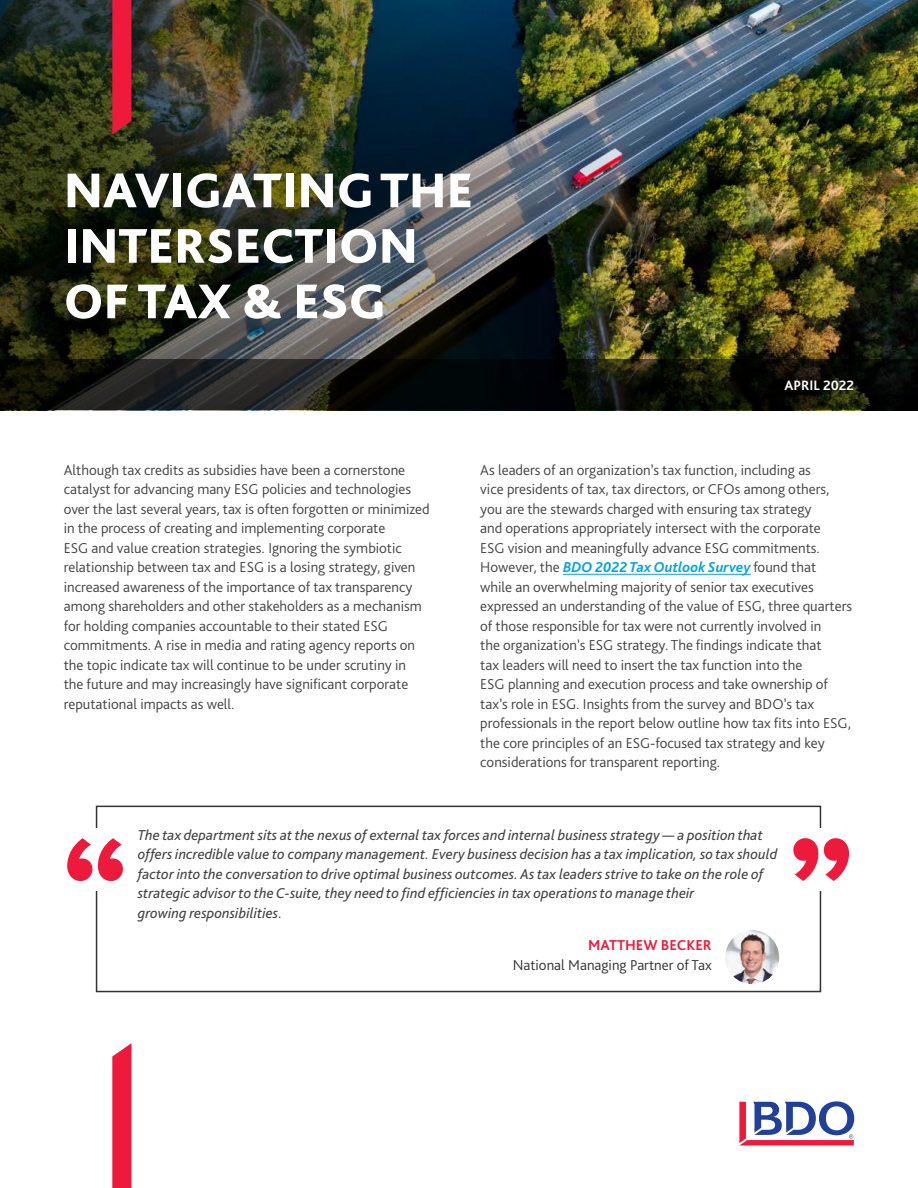
<style>
.page{position:relative;width:918px;height:1188px;background:#fff}
.page>*{position:absolute;margin:0;border:0;box-sizing:border-box;transform-origin:0 0}
.t1{font:800 51px/55.5px "Bliss Pro";color:#fff}
.t2{font:300 15px/19.5px "Bliss Pro";color:#424241}
.t3{font:italic 15px/19.5px "Bliss Pro";letter-spacing:.005em;color:#424241}
.t4{font:300 15px "Bliss Pro";color:#333}
.t5{font:700 15px "Bliss Pro";color:#ed1a3b}
.t6{font:700 14.25px "Bliss Pro";color:#fff}
.s1{font-weight:700;font-style:italic;color:#00a4df}
</style>
<div class="page">
<img style="left:671px;top:0;width:247px;height:359px">
<img style="left:0;top:0;width:671px;height:359px">
<svg style="left:112px;top:1043px;width:19px;height:145px"></svg>
<svg style="left:112px;top:0;width:19px;height:134px"></svg>
<hr style="left:563px;top:574px;width:188px;height:1px;background:#00a4df">
<svg style="left:0;top:359px;width:918px;height:51px"></svg>
<svg style="left:739px;top:1101px;width:115px;height:44px"></svg>
<div style="left:96px;top:806px;width:725px;height:186px;border:2px solid #333"></div>
<div style="left:64px;top:828px;width:64px;height:63px;background:#fff"></div>
<svg style="left:67px;top:838px;width:56px;height:43px"></svg>
<div style="left:789px;top:828px;width:64px;height:63px;background:#fff"></div>
<svg style="left:793px;top:838px;width:56px;height:43px"></svg>
<img style="left:725px;top:930px;width:54px;height:54px;border-radius:27px">
<h1 class="t1" style="left:64px;top:161px;width:411px">NAVIGATING THE<br>INTERSECTION<br>OF TAX &amp; ESG</h1>
<p class="t6" style="left:784px;top:377px;width:71px">APRIL 2022</p>
<p class="t2" style="left:64px;top:459px;width:367px">Although tax credits as subsidies have been a cornerstone catalyst for advancing many ESG policies and technologies over the last several years, tax is often forgotten or minimized in the process of creating and implementing corporate<br>ESG and value creation strategies. Ignoring the symbiotic relationship between tax and ESG is a losing strategy, given increased awareness of the importance of tax transparency among shareholders and other stakeholders as a mechanism for holding companies accountable to their stated ESG commitments. A rise in media and rating agency reports on the topic indicate tax will continue to be under scrutiny in the future and may increasingly have significant corporate reputational impacts as well.</p>
<p class="t2" style="left:480px;top:459px;width:373px">As leaders of an organization’s tax function, including as<br>vice presidents of tax, tax directors, or CFOs among others, you are the stewards charged with ensuring tax strategy<br>and operations appropriately intersect with the corporate<br>ESG vision and meaningfully advance ESG commitments.<br>However, the <span class="s1">BDO 2022 Tax Outlook Survey</span> found that<br>while an overwhelming majority of senior tax executives expressed an understanding of the value of ESG, three quarters of those responsible for tax were not currently involved in<br>the organization’s ESG strategy. The findings indicate that<br>tax leaders will need to insert the tax function into the<br>ESG planning and execution process and take ownership of tax’s role in ESG. Insights from the survey and BDO’s tax professionals in the report below outline how tax fits into ESG, the core principles of an ESG-focused tax strategy and key considerations for transparent reporting.</p>
<p class="t3" style="left:138px;top:825px;width:641px">The tax department sits at the nexus of external tax forces and internal business strategy — a position that offers incredible value to company management. Every business decision has a tax implication, so tax should factor into the conversation to drive optimal business outcomes. As tax leaders strive to take on the role of strategic advisor to the C-suite, they need to find efficiencies in tax operations to manage their<br>growing responsibilities.</p>
<p class="t5" style="left:588px;top:936px;width:125px">MATTHEW BECKER</p>
<p class="t4" style="left:513px;top:955px;width:200px">National Managing Partner of Tax</p>
</div>
